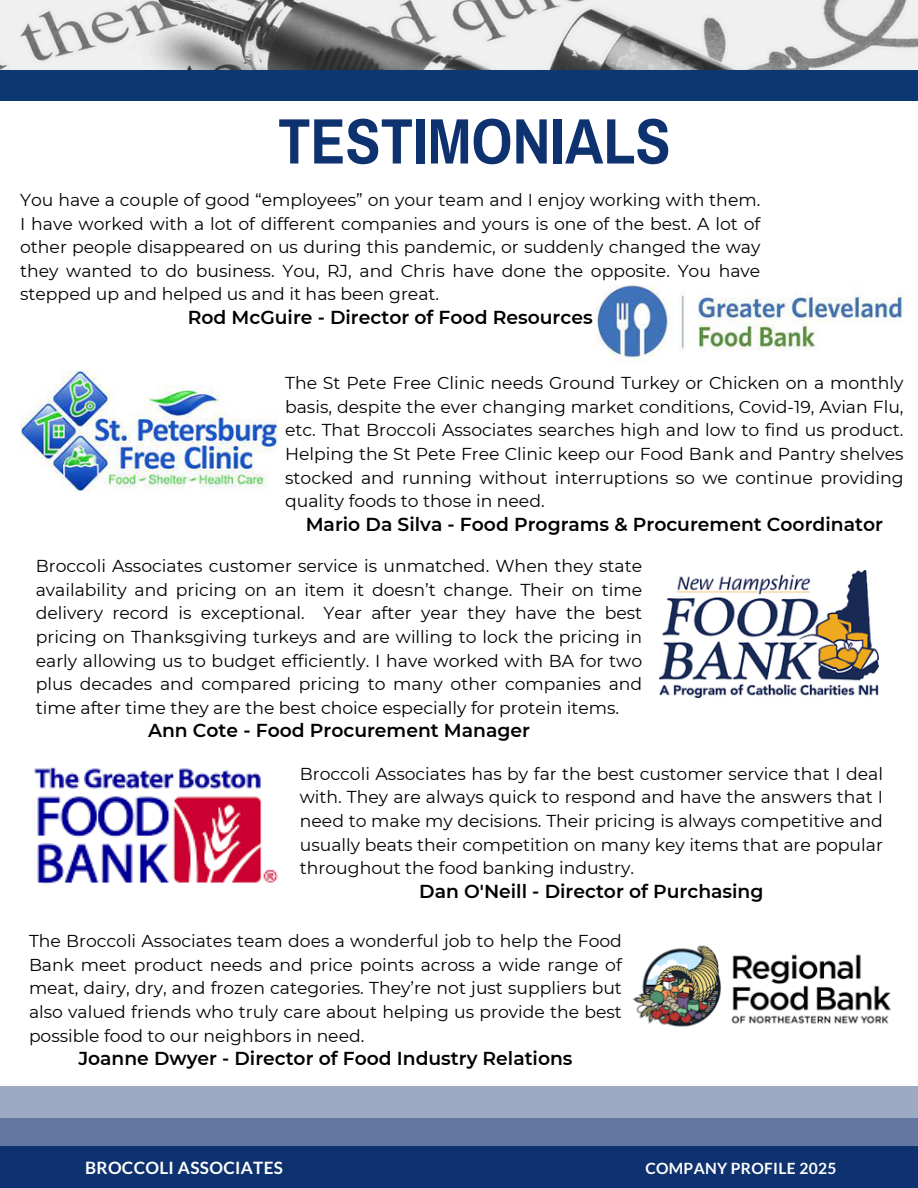
<style>
.page{position:relative;width:918px;height:1188px;background:#fff}
.page>*{position:absolute;margin:0;border:0;box-sizing:border-box;transform-origin:0 0}
.t1{font:700 64.35px "Archivo Narrow";color:#0e316f}
.t2{font:600 18.75px "Montserrat";color:#000}
.t3{font:17.25px/23.7px "Montserrat";color:#000;text-align:justify}
.t4{font:700 17.1px "Lato";letter-spacing:.02em;color:#fff}
.t5{font:700 15.6px "Lato";letter-spacing:.02em;color:#fff}
</style>
<div class="page">
<img style="left:34px;top:766px;width:244px;height:118px">
<div style="left:0;top:64px;width:918px;height:37px;background:#0b3870"></div>
<img style="left:0;top:0;width:918px;height:70px">
<img style="left:596px;top:285px;width:307px;height:78px">
<img style="left:660px;top:571px;width:218px;height:127px">
<img style="left:20px;top:371px;width:258px;height:120px">
<img style="left:632px;top:945px;width:259px;height:82px">
<div style="left:0;top:1086px;width:918px;height:102px;background:#9caac4"></div>
<div style="left:0;top:1118px;width:918px;height:70px;background:#6278a1"></div>
<div style="left:0;top:1147px;width:918px;height:41px;background:#0e316f"></div>
<p class="t1" style="left:278px;top:107px;width:394px">TESTIMONIALS</p>
<p class="t3" style="left:20px;top:188px;width:742px">You have a couple of good “employees” on your team and I enjoy working with them.<br>I have worked with a lot of different companies and yours is one of the best. A lot of other people disappeared on us during this pandemic, or suddenly changed the way they wanted to do business. You, RJ, and Chris have done the opposite. You have stepped up and helped us and it has been great.</p>
<p class="t2" style="left:188px;top:306px;width:406px">Rod McGuire - Director of Food Resources</p>
<p class="t3" style="left:285px;top:371px;width:620px">The St Pete Free Clinic needs Ground Turkey or Chicken on a monthly basis, despite the ever changing market conditions, Covid-19, Avian Flu, etc. That Broccoli Associates searches high and low to find us product.<br>Helping the St Pete Free Clinic keep our Food Bank and Pantry shelves stocked and running without interruptions so we continue providing quality foods to those in need.</p>
<p class="t2" style="left:306px;top:513px;width:579px">Mario Da Silva - Food Programs &amp; Procurement Coordinator</p>
<p class="t3" style="left:36px;top:554px;width:608px">Broccoli Associates customer service is unmatched. When they state availability and pricing on an item it doesn’t change. Their on time delivery record is exceptional. Year after year they have the best pricing on Thanksgiving turkeys and are willing to lock the pricing in early allowing us to budget efficiently. I have worked with BA for two plus decades and compared pricing to many other companies and time after time they are the best choice especially for protein items.</p>
<p class="t2" style="left:148px;top:719px;width:383px">Ann Cote - Food Procurement Manager</p>
<p class="t3" style="left:300px;top:762px;width:585px">Broccoli Associates has by far the best customer service that I deal with. They are always quick to respond and have the answers that I need to make my decisions. Their pricing is always competitive and usually beats their competition on many key items that are popular throughout the food banking industry.</p>
<h1 class="t2" style="left:419px;top:880px;width:346px">Dan O'Neill - Director of Purchasing</h1>
<p class="t3" style="left:29px;top:929px;width:594px">The Broccoli Associates team does a wonderful job to help the Food Bank meet product needs and price points across a wide range of meat, dairy, dry, and frozen categories. They’re not just suppliers but also valued friends who truly care about helping us provide the best possible food to our neighbors in need.</p>
<p class="t2" style="left:78px;top:1047px;width:496px">Joanne Dwyer - Director of Food Industry Relations</p>
<p class="t4" style="left:85px;top:1157px;width:199px">BROCCOLI ASSOCIATES</p>
<p class="t5" style="left:645px;top:1159px;width:192px">COMPANY PROFILE 2025</p>
</div>
